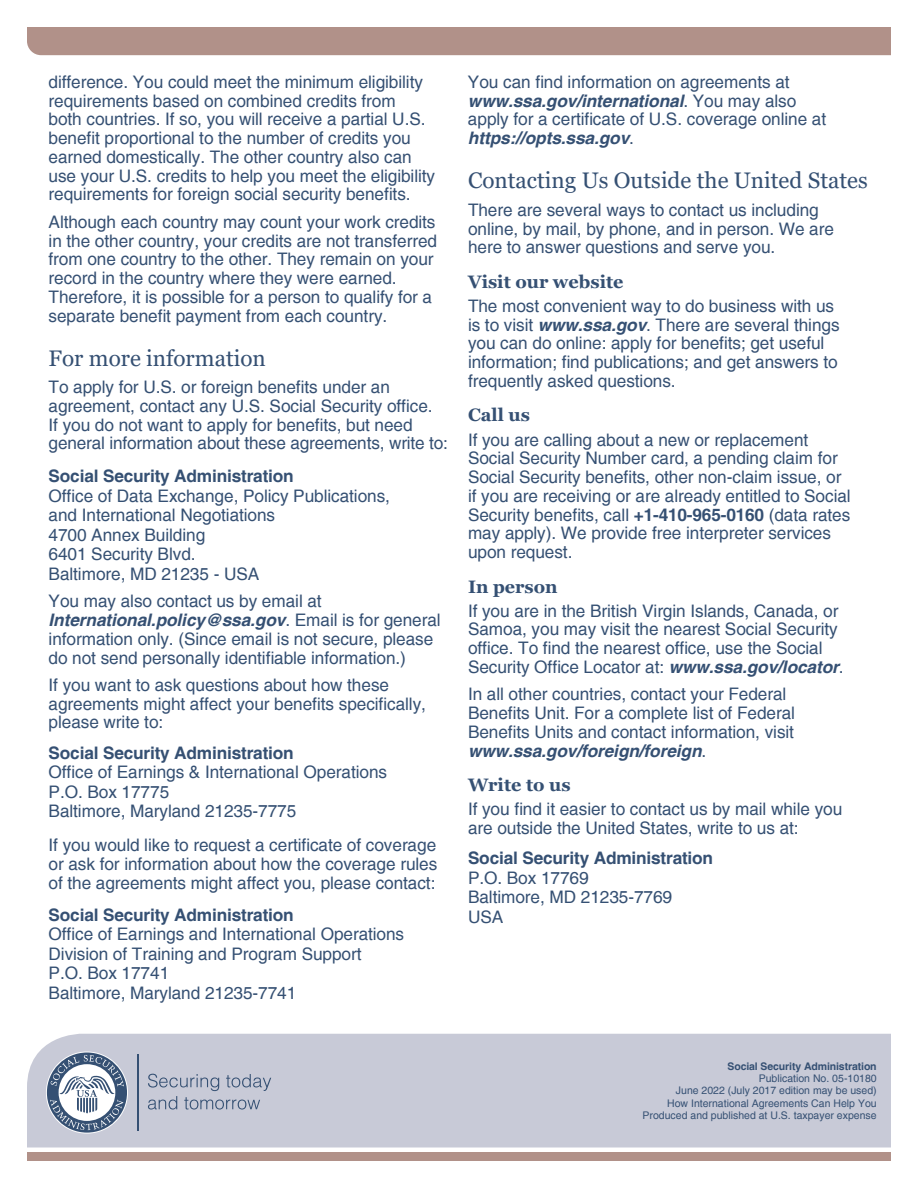
<style>
.page{position:relative;width:918px;height:1188px;background:#fff}
.page>*{position:absolute;margin:0;border:0;box-sizing:border-box;transform-origin:0 0}
.t1{font:22.5px "Georgia";color:#355073}
.t2{font:700 18px "Georgia";color:#355073}
.t3{font:17.25px/18.8px "Helvetica";letter-spacing:-.005em;color:#355073}
.t4{font:700 17.25px "Helvetica";letter-spacing:-.01em;color:#355073}
.t5{font:10.5px "Helvetica";color:#355073}
.t6{font:700 10.5px "Helvetica";letter-spacing:-.01em;color:#355073}
.s1{font-weight:700;font-style:italic}
.s2{font-weight:700}
</style>
<div class="page">
<div style="left:27px;top:27px;width:864px;height:28px;background:#b19189"></div>
<div style="left:27px;top:1034px;width:864px;height:113px;background:#c8cad7"></div>
<div style="left:27px;top:1153px;width:864px;height:8px;background:#b19189"></div>
<svg style="left:148px;top:1074px;width:123px;height:36px;background:#b1b7c7"></svg>
<hr style="left:137px;top:1054px;width:1px;height:77px;background:#355073">
<svg style="left:47px;top:1053px;width:80px;height:80px"></svg>
<svg style="left:50px;top:1055px;width:74px;height:75px"></svg>
<p class="t3" style="left:49px;top:73px;width:388px">difference. You could meet the minimum eligibility requirements based on combined credits from<br>both countries. If so, you will receive a partial U.S. benefit proportional to the number of credits you earned domestically. The other country also can use your U.S. credits to help you meet the eligibility requirements for foreign social security benefits.</p>
<p class="t3" style="left:49px;top:213px;width:390px">Although each country may count your work credits in the other country, your credits are not transferred from one country to the other. They remain on your record in the country where they were earned.<br>Therefore, it is possible for a person to qualify for a separate benefit payment from each country.</p>
<h1 class="t1" style="left:49px;top:344px;width:219px">For more information</h1>
<p class="t3" style="left:49px;top:378px;width:401px">To apply for U.S. or foreign benefits under an agreement, contact any U.S. Social Security office.<br>If you do not want to apply for benefits, but need general information about these agreements, write to:</p>
<p class="t4" style="left:49px;top:466px;width:247px">Social Security Administration</p>
<p class="t3" style="left:49px;top:487px;width:343px;line-height:19.5px">Office of Data Exchange, Policy Publications, and International Negotiations</p>
<p class="t3" style="left:49px;top:526px;width:158px">4700 Annex Building</p>
<p class="t3" style="left:49px;top:546px;width:149px">6401 Security Blvd.</p>
<p class="t3" style="left:49px;top:565px;width:212px">Baltimore, MD 21235 - USA</p>
<p class="t3" style="left:49px;top:592px;width:394px">You may also contact us by email at <span class="s1">International.policy@ssa.gov</span>. Email is for general information only. (Since email is not secure, please do not send personally identifiable information.)</p>
<p class="t3" style="left:49px;top:676px;width:379px">If you want to ask questions about how these agreements might affect your benefits specifically, please write to:</p>
<p class="t4" style="left:49px;top:742px;width:247px">Social Security Administration</p>
<p class="t3" style="left:49px;top:763px;width:340px">Office of Earnings &amp; International Operations</p>
<p class="t3" style="left:49px;top:783px;width:122px">P.O. Box 17775</p>
<p class="t3" style="left:49px;top:802px;width:249px">Baltimore, Maryland 21235-7775</p>
<p class="t3" style="left:49px;top:837px;width:390px;text-align:justify">If you would like to request a certificate of coverage or ask for information about how the coverage rules of the agreements might affect you, please contact:</p>
<p class="t4" style="left:49px;top:904px;width:247px">Social Security Administration</p>
<p class="t3" style="left:49px;top:925px;width:357px">Office of Earnings and International Operations</p>
<p class="t3" style="left:49px;top:945px;width:315px">Division of Training and Program Support</p>
<p class="t3" style="left:49px;top:964px;width:122px">P.O. Box 17741</p>
<p class="t3" style="left:49px;top:984px;width:249px">Baltimore, Maryland 21235-7741</p>
<p class="t3" style="left:468px;top:73px;width:360px">You can find information on agreements at <span class="s1">www.ssa.gov/international</span>. You may also apply for a certificate of U.S. coverage online at <span class="s1">https://opts.ssa.gov</span>.</p>
<h1 class="t1" style="left:468px;top:167px;width:401px">Contacting Us Outside the United States</h1>
<p class="t3" style="left:468px;top:201px;width:368px">There are several ways to contact us including online, by mail, by phone, and in person. We are here to answer questions and serve you.</p>
<h2 class="t2" style="left:468px;top:270px;width:157px">Visit our website</h2>
<p class="t3" style="left:468px;top:297px;width:373px">The most convenient way to do business with us is to visit <span class="s1">www.ssa.gov</span>. There are several things you can do online: apply for benefits; get useful information; find publications; and get answers to frequently asked questions.</p>
<h2 class="t2" style="left:468px;top:404px;width:63px">Call us</h2>
<p class="t3" style="left:468px;top:431px;width:384px">If you are calling about a new or replacement Social Security Number card, a pending claim for Social Security benefits, other non-claim issue, or if you are receiving or are already entitled to Social Security benefits, call <span class="s2">+1-410-965-0160</span> (data rates may apply). We provide free interpreter services upon request.</p>
<h2 class="t2" style="left:468px;top:575px;width:91px">In person</h2>
<p class="t3" style="left:468px;top:602px;width:377px">If you are in the British Virgin Islands, Canada, or Samoa, you may visit the nearest Social Security office. To find the nearest office, use the Social Security Office Locator at: <span class="s1">www.ssa.gov/locator</span>.</p>
<p class="t3" style="left:468px;top:686px;width:329px">In all other countries, contact your Federal Benefits Unit. For a complete list of Federal Benefits Units and contact information, visit <span class="s1">www.ssa.gov/foreign/foreign</span>.</p>
<h2 class="t2" style="left:468px;top:773px;width:104px">Write to us</h2>
<p class="t3" style="left:468px;top:800px;width:376px">If you find it easier to contact us by mail while you are outside the United States, write to us at:</p>
<p class="t4" style="left:468px;top:848px;width:247px">Social Security Administration</p>
<p class="t3" style="left:468px;top:869px;width:122px">P.O. Box 17769</p>
<p class="t3" style="left:468px;top:888px;width:206px">Baltimore, MD 21235-7769</p>
<p class="t3" style="left:468px;top:908px;width:37px">USA</p>
<p class="t6" style="left:727px;top:1060px;width:151px">Social Security Administration</p>
<p class="t5" style="left:759px;top:1072px;width:119px">Publication No. 05-10180</p>
<p class="t5" style="left:676px;top:1085px;width:202px">June 2022 (July 2017 edition may be used)</p>
<p class="t5" style="left:667px;top:1097px;width:211px">How International Agreements Can Help You</p>
<p class="t5" style="left:643px;top:1109px;width:236px">Produced and published at U.S. taxpayer expense</p>
</div>
